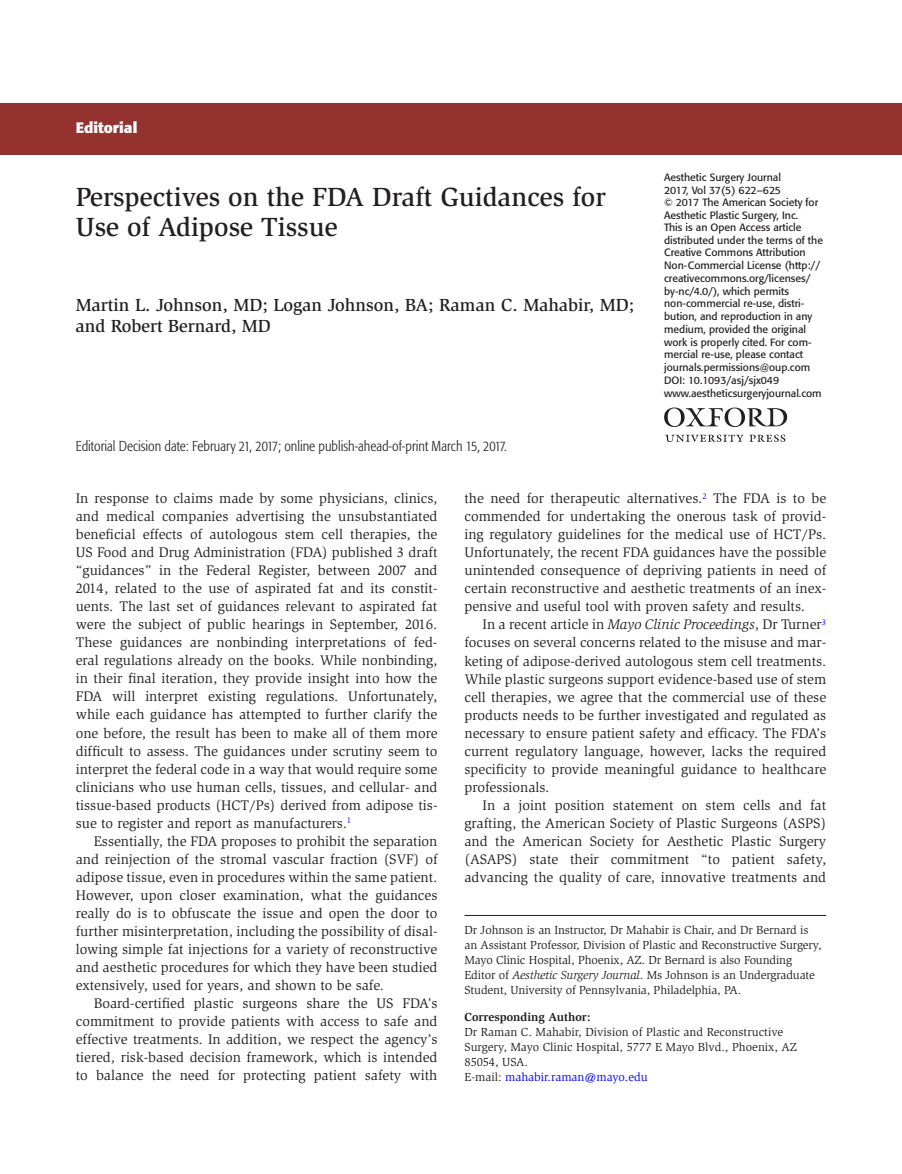
<style>
.page{position:relative;width:902px;height:1174px;background:#fff}
.page>*{position:absolute;margin:0;border:0;box-sizing:border-box;transform-origin:0 0}
.t1{font:500 27px/30px "Slimbach";color:#231f20}
.t2{font:500 18px/21px "Slimbach";color:#231f20}
.t3{font:700 15px "Formata";color:#fff}
.t4{font:14.25px/18px "Slimbach";color:#231f20;text-align:justify}
.t5{font:300 condensed 14.25px "Formata";color:#231f20}
.t6{font:12px/15px "Slimbach";letter-spacing:-.01em;color:#231f20}
.t7{font:700 12px "Slimbach";color:#231f20}
.t8{font:10.5px/12.8px "Formata";color:#231f20}
.s1{font-style:italic}
.s2{color:#00f}
</style>
<div class="page">
<svg style="left:664px;top:407px;width:123px;height:35px"></svg>
<div style="left:0;top:104px;width:901px;height:50px;background:#943230"></div>
<hr style="left:464px;top:915px;width:362px;height:1px;background:#231f20">
<p class="t3" style="left:76px;top:118px;width:63px">Editorial</p>
<h1 class="t1" style="left:76px;top:182px;width:531px">Perspectives on the FDA Draft Guidances for<br>Use of Adipose Tissue</h1>
<p class="t2" style="left:76px;top:295px;width:559px">Martin L. Johnson, MD; Logan Johnson, BA; Raman C. Mahabir, MD; and Robert Bernard, MD</p>
<p class="t8" style="left:664px;top:171px;width:156px">Aesthetic Surgery Journal<br>2017, Vol 37(5) 622–625<br>© 2017 The American Society for<br>Aesthetic Plastic Surgery, Inc.</p>
<p class="t8" style="left:664px;top:221px;width:160px">This is an Open Access article distributed under the terms of the<br>Creative Commons Attribution<br>Non-Commercial License (http:// creativecommons.org/licenses/ by-nc/4.0/), which permits non-commercial re-use, distri&shy;bution, and reproduction in any medium, provided the original work is properly cited. For com&shy;mercial re-use, please contact journals.permissions@oup.com<br>DOI: 10.1093/asj/sjx049 www.aestheticsurgeryjournal.com</p>
<p class="t5" style="left:76px;top:438px;width:432px">Editorial Decision date: February 21, 2017; online publish-ahead-of-print March 15, 2017.</p>
<p class="t4" style="left:76px;top:490px;width:363px">In response to claims made by some physicians, clinics, and medical companies advertising the unsubstantiated beneficial effects of autologous stem cell therapies, the US Food and Drug Administration (FDA) published 3 draft “guidances” in the Federal Register, between 2007 and 2014, related to the use of aspirated fat and its constit&shy;uents. The last set of guidances relevant to aspirated fat were the subject of public hearings in September, 2016.<br>These guidances are nonbinding interpretations of fed&shy;eral regulations already on the books. While nonbinding, in their final iteration, they provide insight into how the FDA will interpret existing regulations. Unfortunately, while each guidance has attempted to further clarify the one before, the result has been to make all of them more difficult to assess. The guidances under scrutiny seem to interpret the federal code in a way that would require some clinicians who use human cells, tissues, and cellular- and tissue-based products (HCT/Ps) derived from adipose tis&shy;sue to register and report as manufacturers.<sup>1</sup></p>
<p class="t4" style="left:76px;top:832px;width:363px;text-indent:18px">Essentially, the FDA proposes to prohibit the separation and reinjection of the stromal vascular fraction (SVF) of adipose tissue, even in procedures within the same patient.<br>However, upon closer examination, what the guidances really do is to obfuscate the issue and open the door to further misinterpretation, including the possibility of disal&shy;lowing simple fat injections for a variety of reconstructive and aesthetic procedures for which they have been studied extensively, used for years, and shown to be safe.</p>
<p class="t4" style="left:76px;top:994px;width:363px;text-indent:18px">Board-certified plastic surgeons share the US FDA’s commitment to provide patients with access to safe and effective treatments. In addition, we respect the agency’s tiered, risk-based decision framework, which is intended to balance the need for protecting patient safety with</p>
<p class="t4" style="left:464px;top:490px;width:363px">the need for therapeutic alternatives.<sup>2</sup> The FDA is to be commended for undertaking the onerous task of provid&shy;ing regulatory guidelines for the medical use of HCT/Ps.<br>Unfortunately, the recent FDA guidances have the possible unintended consequence of depriving patients in need of certain reconstructive and aesthetic treatments of an inex&shy;pensive and useful tool with proven safety and results.</p>
<p class="t4" style="left:464px;top:616px;width:363px;text-indent:18px">In a recent article in <span class="s1">Mayo Clinic Proceedings</span>, Dr Turner<sup>3 </sup>focuses on several concerns related to the misuse and mar&shy;keting of adipose-derived autologous stem cell treatments.<br>While plastic surgeons support evidence-based use of stem cell therapies, we agree that the commercial use of these products needs to be further investigated and regulated as necessary to ensure patient safety and efficacy. The FDA’s current regulatory language, however, lacks the required specificity to provide meaningful guidance to healthcare professionals.</p>
<p class="t4" style="left:464px;top:796px;width:363px;text-indent:18px">In a joint position statement on stem cells and fat grafting, the American Society of Plastic Surgeons (ASPS) and the American Society for Aesthetic Plastic Surgery (ASAPS) state their commitment “to patient safety, advancing the quality of care, innovative treatments and</p>
<p class="t6" style="left:464px;top:922px;width:358px">Dr Johnson is an Instructor, Dr Mahabir is Chair, and Dr Bernard is an Assistant Professor, Division of Plastic and Reconstructive Surgery, Mayo Clinic Hospital, Phoenix, AZ. Dr Bernard is also Founding Editor of <span class="s1">Aesthetic Surgery Journal</span>. Ms Johnson is an Undergraduate Student, University of Pennsylvania, Philadelphia, PA.</p>
<p class="t7" style="left:464px;top:1009px;width:127px">Corresponding Author:</p>
<p class="t6" style="left:464px;top:1024px;width:334px">Dr Raman C. Mahabir, Division of Plastic and Reconstructive Surgery, Mayo Clinic Hospital, 5777 E Mayo Blvd., Phoenix, AZ 85054, USA.<br>E-mail: <span class="s2">mahabir.raman@mayo.edu</span></p>
</div>
